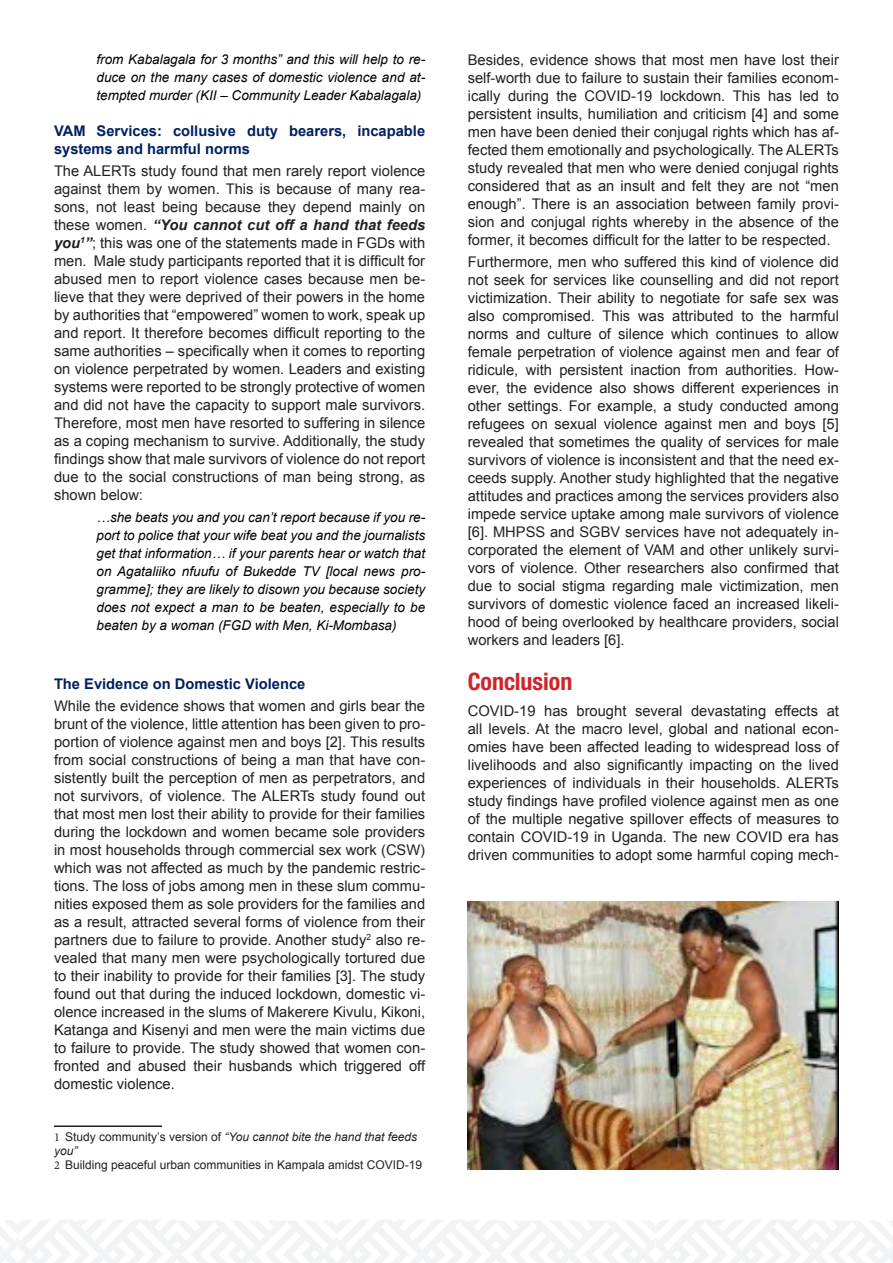
<style>
.page{position:relative;width:893px;height:1263px;background:#fff}
.page>*{position:absolute;margin:0;border:0;box-sizing:border-box;transform-origin:0 0}
.Heading{font:700 condensed 24px "Helvetica Neue LT Pro";color:#d1232a}
.t1{font:14.7px/18px "Arial";color:#231f20;text-align:justify}
.Heading_2{font:700 14.7px/18px "Arial";color:#002060}
.t2{font:italic 13.5px/18px "Arial";color:#000;text-align:justify}
.t3{font:italic 12px/14.4px "Arial";color:#231f20}
.t4{font:12px "Arial";color:#231f20}
.s1{font-weight:700;font-style:italic}
.s2{font-family:"Minion Pro";font-style:normal}
.s3{font-style:normal}
.s4{font-family:"Minion Pro"}
</style>
<div class="page">
<svg style="left:0;top:1220px;width:893px;height:43px"></svg>
<hr style="left:54px;top:1125px;width:108px;height:2px;background:#231f20">
<img style="left:468px;top:901px;width:371px;height:268px">
<p class="t2" style="left:97px;top:50px;width:330px">from Kabalagala for 3 months” and this will help to re&shy;duce on the many cases of domestic violence and at&shy;tempted murder (KII – Community Leader Kabalagala)</p>
<p class="Heading_2" style="left:54px;top:122px;width:373px">VAM Services: collusive duty bearers, incapable systems and harmful norms</p>
<p class="t1" style="left:54px;top:162px;width:373px">The ALERTs study found that men rarely report violence against them by women. This is because of many rea&shy;sons, not least being because they depend mainly on these women. <span class="s1">“You cannot cut off a hand that feeds you</span><sup>1</sup><span class="s1">”</span>; this was one of the statements made in FGDs with men. Male study participants reported that it is difficult for abused men to report violence cases because men be&shy;lieve that they were deprived of their powers in the home by authorities that “empowered” women to work, speak up and report. It therefore becomes difficult reporting to the same authorities – specifically when it comes to reporting on violence perpetrated by women. Leaders and existing systems were reported to be strongly protective of women and did not have the capacity to support male survivors.<br>Therefore, most men have resorted to suffering in silence as a coping mechanism to survive. Additionally, the study findings show that male survivors of violence do not report due to the social constructions of man being strong, as shown below:</p>
<p class="t2" style="left:97px;top:509px;width:330px">…she beats you and you can’t report because if you re&shy;port to police that your wife beat you and the journalists get that information… if your parents hear or watch that on Agataliiko nfuufu of Bukedde TV [local news pro&shy;gramme]; they are likely to disown you because society does not expect a man to be beaten, especially to be beaten by a woman (FGD with Men, Ki-Mombasa)</p>
<p class="Heading_2" style="left:54px;top:675px;width:253px">The Evidence on Domestic Violence</p>
<p class="t1" style="left:54px;top:697px;width:373px">While the evidence shows that women and girls bear the brunt of the violence, little attention has been given to pro&shy;portion of violence against men and boys [2]. This results from social constructions of being a man that have con&shy;sistently built the perception of men as perpetrators, and not survivors, of violence. The ALERTs study found out that most men lost their ability to provide for their families during the lockdown and women became sole providers in most households through commercial sex work (CSW) which was not affected as much by the pandemic restric&shy;tions. The loss of jobs among men in these slum commu&shy;nities exposed them as sole providers for the families and as a result, attracted several forms of violence from their partners due to failure to provide. Another study<sup>2</sup> also re&shy;vealed that many men were psychologically tortured due to their inability to provide for their families [3]. The study found out that during the induced lockdown, domestic vi&shy;olence increased in the slums of Makerere Kivulu, Kikoni, Katanga and Kisenyi and men were the main victims due to failure to provide. The study showed that women con&shy;fronted and abused their husbands which triggered off domestic violence.</p>
<p class="t3" style="left:54px;top:1129px;width:365px"><span class="s2">1</span> <span class="s3">Study community’s version of</span> “You cannot bite the hand that feeds you”</p>
<p class="t4" style="left:54px;top:1157px;width:370px"><span class="s4">2</span> Building peaceful urban communities in Kampala amidst COVID-19</p>
<p class="t1" style="left:468px;top:51px;width:373px">Besides, evidence shows that most men have lost their self-worth due to failure to sustain their families econom&shy;ically during the COVID-19 lockdown. This has led to persistent insults, humiliation and criticism [4] and some men have been denied their conjugal rights which has af&shy;fected them emotionally and psychologically. The ALERTs study revealed that men who were denied conjugal rights considered that as an insult and felt they are not “men enough”. There is an association between family provi&shy;sion and conjugal rights whereby in the absence of the former, it becomes difficult for the latter to be respected.</p>
<p class="t1" style="left:468px;top:253px;width:373px">Furthermore, men who suffered this kind of violence did not seek for services like counselling and did not report victimization. Their ability to negotiate for safe sex was also compromised. This was attributed to the harmful norms and culture of silence which continues to allow female perpetration of violence against men and fear of ridicule, with persistent inaction from authorities. How&shy;ever, the evidence also shows different experiences in other settings. For example, a study conducted among refugees on sexual violence against men and boys [5] revealed that sometimes the quality of services for male survivors of violence is inconsistent and that the need ex&shy;ceeds supply. Another study highlighted that the negative attitudes and practices among the services providers also impede service uptake among male survivors of violence [6]. MHPSS and SGBV services have not adequately in&shy;corporated the element of VAM and other unlikely survi&shy;vors of violence. Other researchers also confirmed that due to social stigma regarding male victimization, men survivors of domestic violence faced an increased likeli&shy;hood of being overlooked by healthcare providers, social workers and leaders [6].</p>
<p class="Heading" style="left:468px;top:666px;width:106px">Conclusion</p>
<p class="t1" style="left:468px;top:702px;width:373px">COVID-19 has brought several devastating effects at all levels. At the macro level, global and national econ&shy;omies have been affected leading to widespread loss of livelihoods and also significantly impacting on the lived experiences of individuals in their households. ALERTs study findings have profiled violence against men as one of the multiple negative spillover effects of measures to contain COVID-19 in Uganda. The new COVID era has driven communities to adopt some harmful coping mech-</p>
</div>
